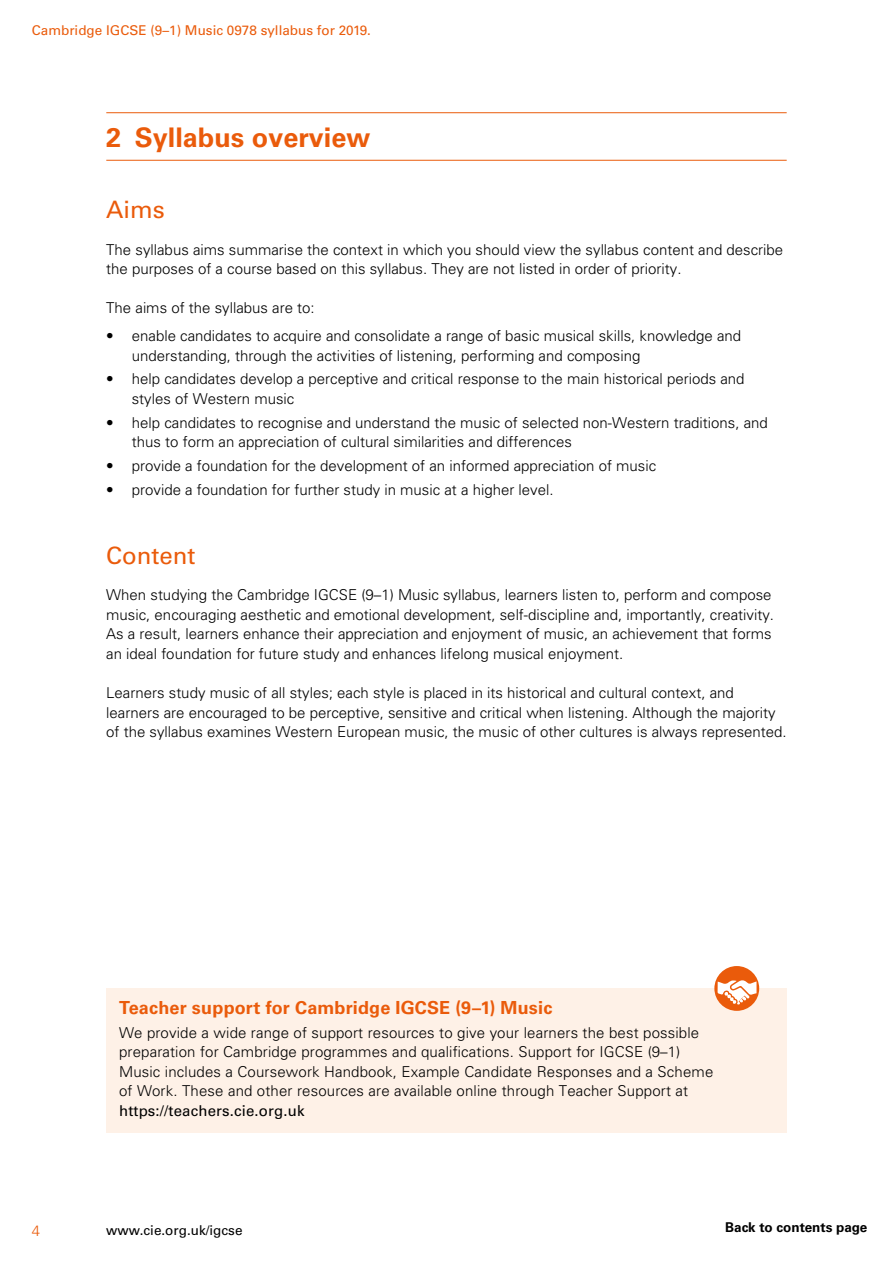
<style>
.page{position:relative;width:893px;height:1263px;background:#fff}
.page>*{position:absolute;margin:0;border:0;box-sizing:border-box;transform-origin:0 0}
.t1{font:700 27px "Univers LT Std";color:#ea5b0b}
.t2{font:24px "Univers LT Std";color:#ea5b0b}
.t3{font:700 18px "Univers LT Std";letter-spacing:.01em;color:#ea5b0b}
.t4{font:300 15px/19.5px "Univers LT Std";color:#000}
.t5{font:15px "Univers LT Std";letter-spacing:.01em;color:#000}
.t6{font:300 15px "Univers LT Std";color:#ea5b0b}
.t7{font:13.5px "Univers LT Std";color:#ea5b0b}
.t8{font:13.5px "Univers LT Std";color:#000}
.t9{font:700 13.5px "Univers LT Std";color:#000}
</style>
<div class="page">
<hr style="left:106px;top:112px;width:681px;height:1px;background:#ea5b0b">
<hr style="left:106px;top:160px;width:681px;height:1px;background:#ea5b0b">
<div style="left:106px;top:988px;width:681px;height:144px;background:#fef1e7"></div>
<div style="left:714px;top:966px;width:45px;height:45px;background:#ea5b0b;border-radius:50%"></div>
<svg style="left:717px;top:980px;width:39px;height:27px"></svg>
<p class="t7" style="left:32px;top:23px;width:341px">Cambridge IGCSE (9–1) Music 0978 syllabus for 2019.</p>
<h1 class="t1" style="left:106px;top:122px;width:266px">2 Syllabus overview</h1>
<h2 class="t2" style="left:106px;top:195px;width:60px">Aims</h2>
<p class="t4" style="left:106px;top:240px;width:678px">The syllabus aims summarise the context in which you should view the syllabus content and describe the purposes of a course based on this syllabus. They are not listed in order of priority.</p>
<p class="t4" style="left:106px;top:298px;width:210px">The aims of the syllabus are to:</p>
<p class="t4" style="left:132px;top:326px;width:611px;text-indent:-26px">• enable candidates to acquire and consolidate a range of basic musical skills, knowledge and understanding, through the activities of listening, performing and composing</p>
<p class="t4" style="left:132px;top:369px;width:614px;text-indent:-26px">• help candidates develop a perceptive and critical response to the main historical periods and styles of Western music</p>
<p class="t4" style="left:132px;top:413px;width:638px;text-indent:-26px">• help candidates to recognise and understand the music of selected non-Western traditions, and thus to form an appreciation of cultural similarities and differences</p>
<p class="t4" style="left:106px;top:456px;width:551px">• provide a foundation for the development of an informed appreciation of music</p>
<p class="t4" style="left:106px;top:480px;width:449px">• provide a foundation for further study in music at a higher level.</p>
<h2 class="t2" style="left:106px;top:541px;width:91px">Content</h2>
<p class="t4" style="left:106px;top:585px;width:669px">When studying the Cambridge IGCSE (9–1) Music syllabus, learners listen to, perform and compose music, encouraging aesthetic and emotional development, self-discipline and, importantly, creativity.<br>As a result, learners enhance their appreciation and enjoyment of music, an achievement that forms an ideal foundation for future study and enhances lifelong musical enjoyment.</p>
<p class="t4" style="left:106px;top:683px;width:682px">Learners study music of all styles; each style is placed in its historical and cultural context, and learners are encouraged to be perceptive, sensitive and critical when listening. Although the majority of the syllabus examines Western European music, the music of other cultures is always represented.</p>
<p class="t3" style="left:119px;top:997px;width:435px">Teacher support for Cambridge IGCSE (9–1) Music</p>
<p class="t4" style="left:119px;top:1023px;width:596px">We provide a wide range of support resources to give your learners the best possible preparation for Cambridge programmes and qualifications. Support for IGCSE (9–1)<br>Music includes a Coursework Handbook, Example Candidate Responses and a Scheme of Work. These and other resources are available online through Teacher Support at</p>
<p class="t5" style="left:119px;top:1102px;width:187px">https://teachers.cie.org.uk</p>
<p class="t6" style="left:32px;top:1221px;width:10px">4</p>
<p class="t8" style="left:106px;top:1222px;width:138px">www.cie.org.uk/igcse</p>
<p class="t9" style="left:725px;top:1219px;width:144px">Back to contents page</p>
</div>
